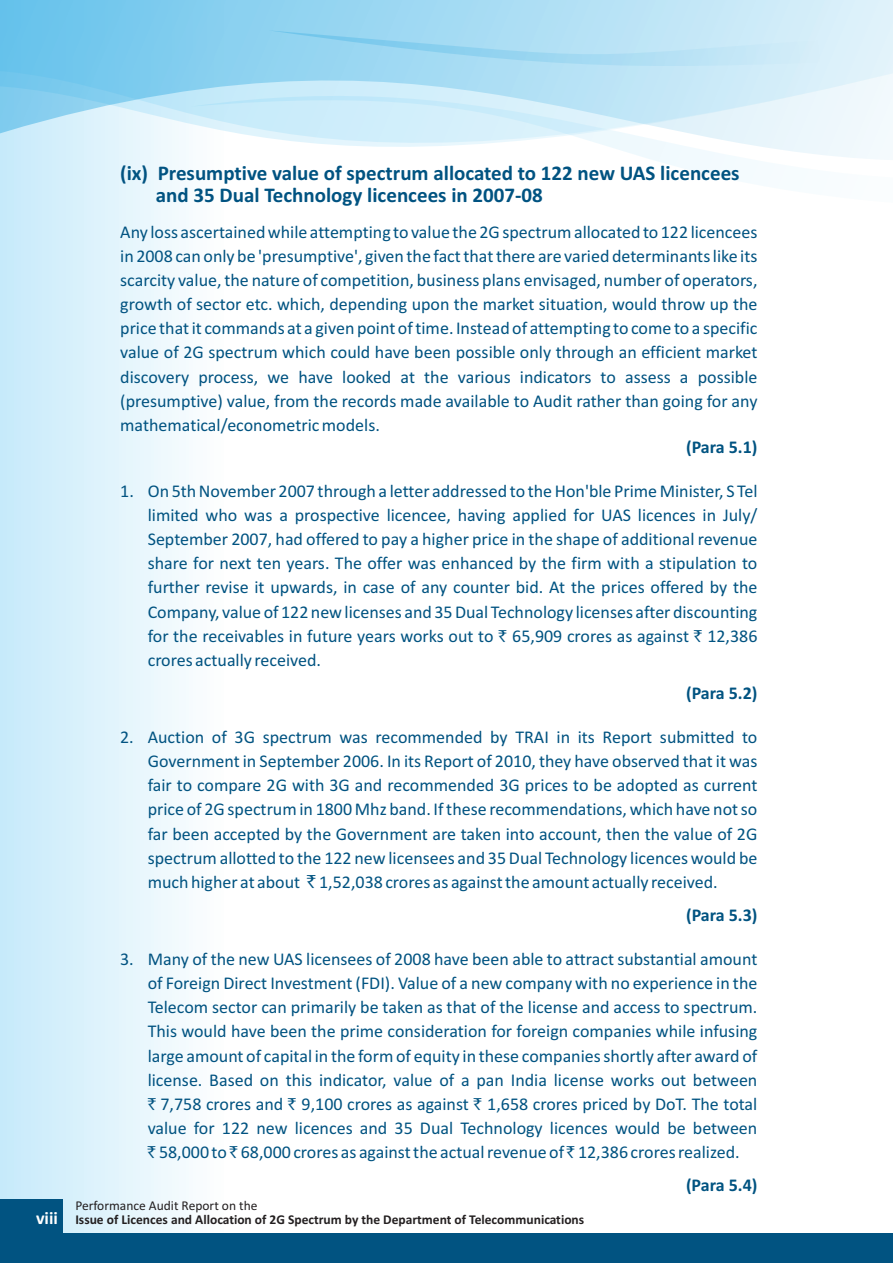
<style>
.page{position:relative;width:893px;height:1263px;background:#fff}
.page>*{position:absolute;margin:0;border:0;box-sizing:border-box;transform-origin:0 0}
.t1{font:700 21px/21.8px "Calibri";color:#015381}
.t2{font:18px/24.2px "Calibri";color:#015381;text-align:justify}
.t3{font:700 18px "Calibri";letter-spacing:-.02em;color:#015381}
.t4{font:700 13.5px/13.2px "Calibri";color:#231f20}
.s1{font-family:"Rupee Foradian";font-size:16.5px}
.s2{font-family:"Rupee Foradian"}
.s3{font-weight:400}
.s4{font-size:18px;color:#fff}
</style>
<div class="page">
<svg style="left:0;top:248px;width:189px;height:985px"></svg>
<svg style="left:0;top:163px;width:189px;height:85px;background:#ddf2fb"></svg>
<svg style="left:666px;top:163px;width:93px;height:20px;fill:#f4fbfe"></svg>
<svg style="left:0;top:0;width:892px;height:163px"></svg>
<svg style="left:268px;top:30px;width:624px;height:45px;background:#b4e0f4"></svg>
<div style="left:0;top:1199px;width:63px;height:64px;background:#015381"></div>
<div style="left:0;top:1233px;width:893px;height:30px;background:#015381"></div>
<p class="t1" style="left:156px;top:164px;width:585px;text-indent:-36px">(ix) Presumptive value of spectrum allocated to 122 new UAS licencees and 35 Dual Technology licencees in 2007-08</p>
<p class="t2" style="left:120px;top:221px;width:639px">Any loss ascertained while attempting to value the 2G spectrum allocated to 122 licencees in 2008 can only be 'presumptive', given the fact that there are varied determinants like its scarcity value, the nature of competition, business plans envisaged, number of operators, growth of sector etc. which, depending upon the market situation, would throw up the price that it commands at a given point of time. Instead of attempting to come to a specific value of 2G spectrum which could have been possible only through an efficient market discovery process, we have looked at the various indicators to assess a possible (presumptive) value, from the records made available to Audit rather than going for any mathematical/econometric models.</p>
<p class="t3" style="left:686px;top:439px;width:73px">(Para 5.1)</p>
<p class="t2" style="left:148px;top:480px;width:611px;text-indent:-27px">1. On 5th November 2007 through a letter addressed to the Hon'ble Prime Minister, S Tel limited who was a prospective licencee, having applied for UAS licences in July/ September 2007, had offered to pay a higher price in the shape of additional revenue share for next ten years. The offer was enhanced by the firm with a stipulation to further revise it upwards, in case of any counter bid. At the prices offered by the Company, value of 122 new licenses and 35 Dual Technology licenses after discounting for the receivables in future years works out to <span class="s1">`</span> 65,909 crores as against <span class="s1">`</span> 12,386 crores actually received.</p>
<p class="t3" style="left:686px;top:685px;width:73px">(Para 5.2)</p>
<p class="t2" style="left:148px;top:726px;width:611px;text-indent:-27px">2. Auction of 3G spectrum was recommended by TRAI in its Report submitted to Government in September 2006. In its Report of 2010, they have observed that it was fair to compare 2G with 3G and recommended 3G prices to be adopted as current price of 2G spectrum in 1800 Mhz band. If these recommendations, which have not so far been accepted by the Government are taken into account, then the value of 2G spectrum allotted to the 122 new licensees and 35 Dual Technology licences would be much higher at about <span class="s2">`</span> 1,52,038 crores as against the amount actually received.</p>
<p class="t3" style="left:686px;top:907px;width:73px">(Para 5.3)</p>
<p class="t2" style="left:148px;top:948px;width:611px;text-indent:-27px">3. Many of the new UAS licensees of 2008 have been able to attract substantial amount of Foreign Direct Investment (FDI). Value of a new company with no experience in the Telecom sector can primarily be taken as that of the license and access to spectrum.<br>This would have been the prime consideration for foreign companies while infusing large amount of capital in the form of equity in these companies shortly after award of license. Based on this indicator, value of a pan India license works out between <span class="s1">`</span> 7,758 crores and <span class="s1">`</span> 9,100 crores as against <span class="s1">`</span> 1,658 crores priced by DoT. The total value for 122 new licences and 35 Dual Technology licences would be between <span class="s1">`</span> 58,000 to <span class="s1">`</span> 68,000 crores as against the actual revenue of <span class="s1">`</span> 12,386 crores realized.</p>
<p class="t3" style="left:686px;top:1178px;width:73px">(Para 5.4)</p>
<p class="t4" style="left:36px;top:1200px;width:550px;text-indent:39px"><span class="s3">Performance Audit Report on the<br></span><span class="s4">viii</span> Issue of Licences and Allocation of 2G Spectrum by the Department of Telecommunications</p>
</div>
